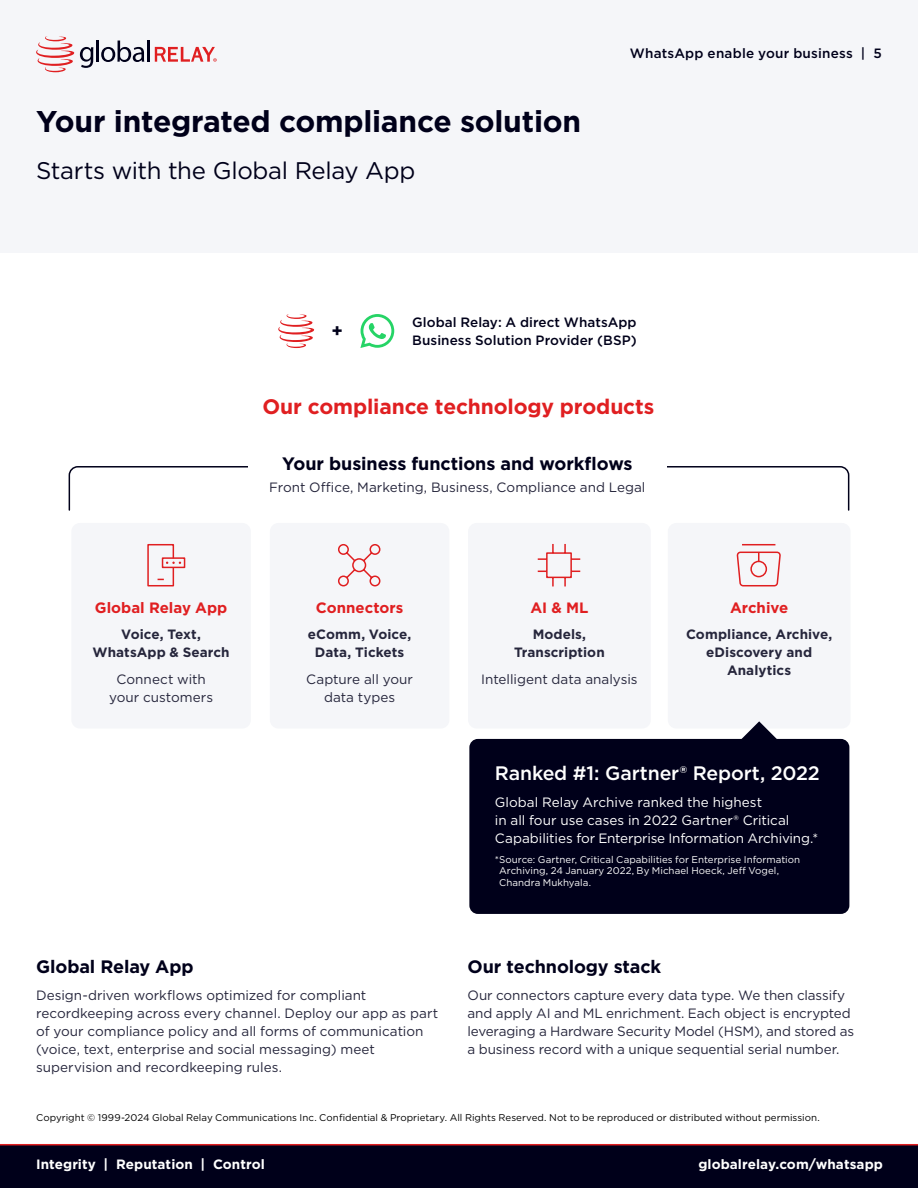
<style>
.page{position:relative;width:918px;height:1188px;background:#fff}
.page>*{position:absolute;margin:0;border:0;box-sizing:border-box;transform-origin:0 0}
.t1{font:700 30px "Gotham";letter-spacing:-.01em;color:#00001a}
.t2{font:24px "Gotham";letter-spacing:-.015em;color:#00001a}
.t3{font:700 21px "Gotham";letter-spacing:-.005em;color:#e01f21}
.t4{font:500 19.5px "Gotham";letter-spacing:-.01em;color:#fff}
.t5{font:700 18px "Gotham";letter-spacing:-.005em;color:#00001a}
.t6{font:700 15px "Gotham";color:#e01f21}
.t7{font:13.5px/18px "Gotham";letter-spacing:-.005em;color:#26263c}
.t8{font:13.5px/18px "Gotham";letter-spacing:-.005em;color:#fff}
.t9{font:700 13.5px/18px "Gotham";letter-spacing:.005em;color:#26263c;text-align:center}
.t10{font:500 13.5px/18px "Gotham";letter-spacing:.005em;color:#00001a}
.t11{font:700 13.5px "Gotham";letter-spacing:.005em;color:#fff}
.t12{font:9.75px "Gotham";letter-spacing:.005em;color:#000}
.t13{font:9.75px/11.7px "Gotham";letter-spacing:.005em;color:#fff}
</style>
<div class="page">
<div style="left:0;top:1145px;width:918px;height:43px;background:#00001a"></div>
<hr style="left:0;top:1144px;width:918px;height:1px;background:#e01f21">
<div style="left:0;top:0;width:918px;height:253px;background:#f5f6f9"></div>
<hr style="left:96px;top:41px;width:3px;height:21px;background:#00001a">
<svg style="left:101px;top:41px;width:43px;height:21px"></svg>
<hr style="left:147px;top:41px;width:3px;height:21px;background:#00001a">
<svg style="left:36px;top:36px;width:57px;height:36px"></svg>
<svg style="left:155px;top:47px;width:62px;height:15px"></svg>
<svg style="left:68px;top:466px;width:782px;height:45px"></svg>
<div style="left:248px;top:455px;width:419px;height:41px;background:#fff"></div>
<svg style="left:278px;top:314px;width:37px;height:34px"></svg>
<svg style="left:360px;top:314px;width:34px;height:34px"></svg>
<div style="left:668px;top:523px;width:183px;height:206px;background:#f5f6f9;border-radius:9px"></div>
<hr style="left:742px;top:544px;width:33px;height:1px;background:#e01f21">
<svg style="left:736px;top:551px;width:45px;height:36px"></svg>
<div style="left:270px;top:523px;width:179px;height:206px;background:#f5f6f9;border-radius:9px"></div>
<svg style="left:338px;top:544px;width:43px;height:43px"></svg>
<div style="left:468px;top:523px;width:183px;height:206px;background:#f5f6f9;border-radius:9px"></div>
<svg style="left:537px;top:544px;width:44px;height:43px"></svg>
<div style="left:71px;top:523px;width:180px;height:206px;background:#f5f6f9;border-radius:9px"></div>
<div style="left:162px;top:557px;width:23px;height:11px;border:2px solid #e01f21"></div>
<svg style="left:147px;top:544px;width:34px;height:43px"></svg>
<div style="left:469px;top:739px;width:380px;height:175px;background:#00001a;border-radius:9px"></div>
<svg style="left:741px;top:721px;width:36px;height:18px"></svg>
<h1 class="t1" style="left:36px;top:102px;width:546px">Your integrated compliance solution</h1>
<h2 class="t2" style="left:36px;top:156px;width:381px">Starts with the Global Relay App</h2>
<p class="t10" style="left:630px;top:44px;width:253px">WhatsApp enable your business | 5</p>
<h3 class="t5" style="left:331px;top:319px;width:13px">+</h3>
<p class="t10" style="left:412px;top:313px;width:226px">Global Relay: A direct WhatsApp<br>Business Solution Provider (BSP)</p>
<h3 class="t3" style="left:262px;top:393px;width:394px">Our compliance technology products</h3>
<h3 class="t5" style="left:282px;top:452px;width:352px">Your business functions and workflows</h3>
<p class="t7" style="left:269px;top:478px;width:378px">Front Office, Marketing, Business, Compliance and Legal</p>
<p class="t6" style="left:95px;top:598px;width:134px">Global Relay App</p>
<p class="t9" style="left:93px;top:626px;width:139px">Voice, Text,<br>WhatsApp &amp; Search</p>
<p class="t7" style="left:109px;top:670px;width:105px;text-align:center">Connect with your customers</p>
<p class="t6" style="left:316px;top:598px;width:89px">Connectors</p>
<p class="t9" style="left:308px;top:626px;width:105px">eComm, Voice,<br>Data, Tickets</p>
<p class="t7" style="left:306px;top:670px;width:108px;text-align:center">Capture all your data types</p>
<p class="t6" style="left:530px;top:598px;width:60px">AI &amp; ML</p>
<p class="t9" style="left:514px;top:626px;width:92px">Models,<br>Transcription</p>
<p class="t7" style="left:481px;top:670px;width:158px">Intelligent data analysis</p>
<p class="t6" style="left:730px;top:598px;width:60px">Archive</p>
<p class="t9" style="left:686px;top:626px;width:148px">Compliance, Archive, eDiscovery and<br>Analytics</p>
<h3 class="t4" style="left:495px;top:760px;width:327px">Ranked #1: Gartner® Report, 2022</h3>
<p class="t8" style="left:495px;top:792px;width:325px">Global Relay Archive ranked the highest<br>in all four use cases in 2022 Gartner® Critical<br>Capabilities for Enterprise Information Archiving.*</p>
<p class="t13" style="left:499px;top:853px;width:302px;text-indent:-4px">*Source: Gartner, Critical Capabilities for Enterprise Information<br>Archiving, 24 January 2022, By Michael Hoeck, Jeff Vogel,<br>Chandra Mukhyala.</p>
<h3 class="t5" style="left:36px;top:955px;width:159px">Global Relay App</h3>
<p class="t7" style="left:36px;top:986px;width:404px">Design-driven workflows optimized for compliant recordkeeping across every channel. Deploy our app as part of your compliance policy and all forms of communication (voice, text, enterprise and social messaging) meet supervision and recordkeeping rules.</p>
<h3 class="t5" style="left:468px;top:955px;width:195px">Our technology stack</h3>
<p class="t7" style="left:468px;top:986px;width:388px">Our connectors capture every data type. We then classify and apply AI and ML enrichment. Each object is encrypted leveraging a Hardware Security Model (HSM), and stored as a business record with a unique sequential serial number.</p>
<p class="t12" style="left:36px;top:1111px;width:785px">Copyright © 1999-2024 Global Relay Communications Inc. Confidential &amp; Proprietary. All Rights Reserved. Not to be reproduced or distributed without permission.</p>
<p class="t11" style="left:36px;top:1155px;width:230px">Integrity | Reputation | Control</p>
<p class="t11" style="left:698px;top:1155px;width:186px">globalrelay.com/whatsapp</p>
</div>
